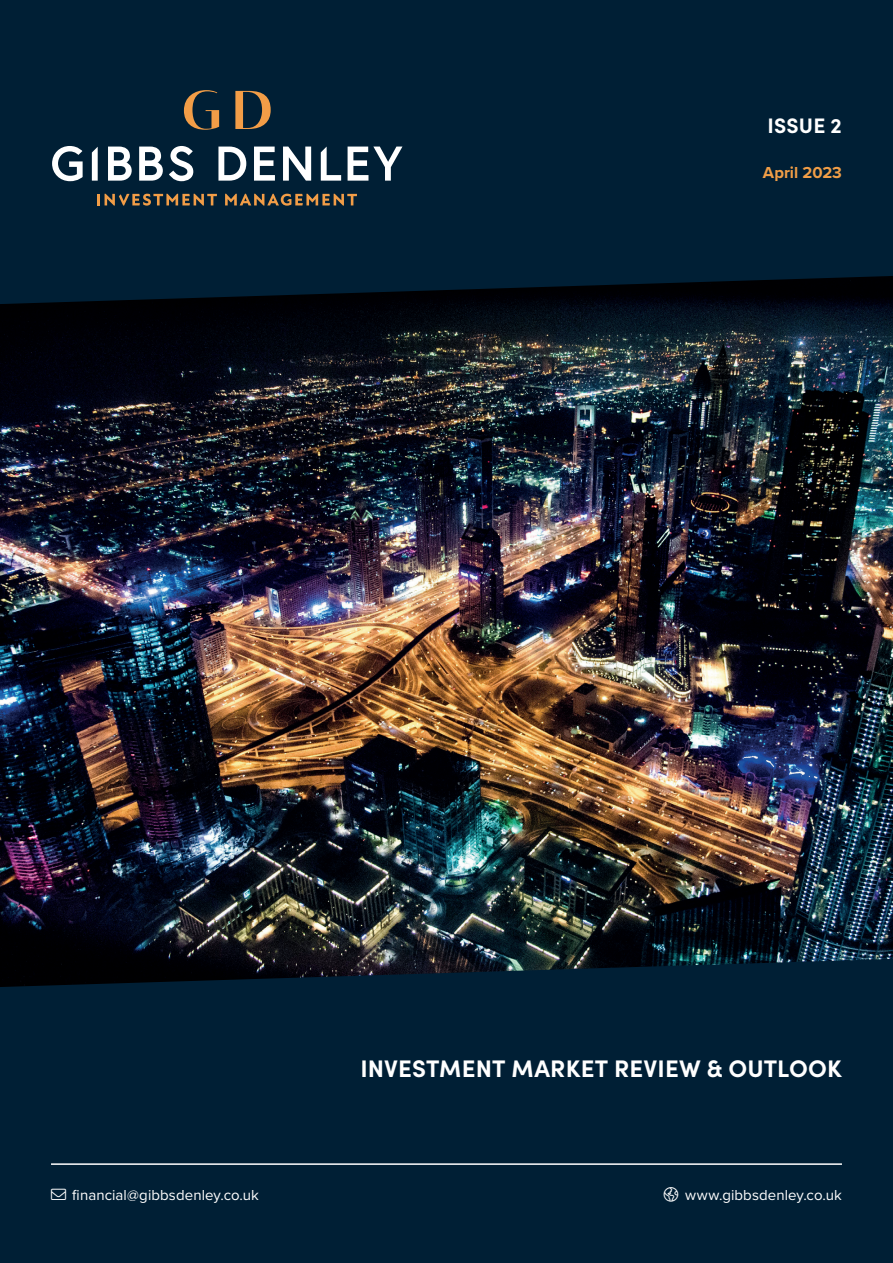
<style>
.page{position:relative;width:893px;height:1263px;background:#fff}
.page>*{position:absolute;margin:0;border:0;box-sizing:border-box;transform-origin:0 0}
.t1{font:700 24px "Sofia Pro";letter-spacing:.005em;color:#fff}
.t2{font:700 21px "Sofia Pro";letter-spacing:.01em;color:#fff}
.t3{font:700 16.5px "Proxima Nova";color:#f19e47}
.t4{font:15px "Proxima Nova";letter-spacing:.005em;color:#fff}
</style>
<div class="page">
<img style="left:0;top:304px;width:893px;height:655px">
<div style="left:0;top:0;width:893px;height:304px;background:#001f35"></div>
<svg style="left:98px;top:194px;width:119px;height:12px"></svg>
<svg style="left:225px;top:194px;width:132px;height:12px;background:#65533c"></svg>
<svg style="left:52px;top:146px;width:31px;height:35px"></svg>
<svg style="left:108px;top:147px;width:24px;height:34px"></svg>
<svg style="left:139px;top:147px;width:24px;height:34px"></svg>
<svg style="left:169px;top:146px;width:24px;height:35px"></svg>
<svg style="left:218px;top:147px;width:28px;height:34px"></svg>
<svg style="left:254px;top:147px;width:21px;height:34px"></svg>
<svg style="left:283px;top:147px;width:28px;height:34px"></svg>
<svg style="left:348px;top:147px;width:54px;height:34px"></svg>
<svg style="left:321px;top:147px;width:20px;height:34px"></svg>
<svg style="left:92px;top:147px;width:6px;height:34px"></svg>
<svg style="left:184px;top:90px;width:35px;height:40px"></svg>
<svg style="left:235px;top:91px;width:36px;height:38px"></svg>
<div style="left:0;top:959px;width:893px;height:304px;background:#001f35"></div>
<hr style="left:51px;top:1163px;width:791px;height:2px;background:#fff">
<svg style="left:664px;top:1187px;width:14px;height:14px"></svg>
<h2 class="t2" style="left:767px;top:110px;width:76px">ISSUE 2</h2>
<p class="t3" style="left:763px;top:160px;width:81px">April 2023</p>
<h1 class="t1" style="left:360px;top:1050px;width:483px">INVESTMENT MARKET REVIEW &amp; OUTLOOK</h1>
<p class="t4" style="left:51px;top:1183px;width:209px">→ financial@gibbsdenley.co.uk</p>
<p class="t4" style="left:664px;top:1183px;width:180px">●□▲ www.gibbsdenley.co.uk</p>
</div>
